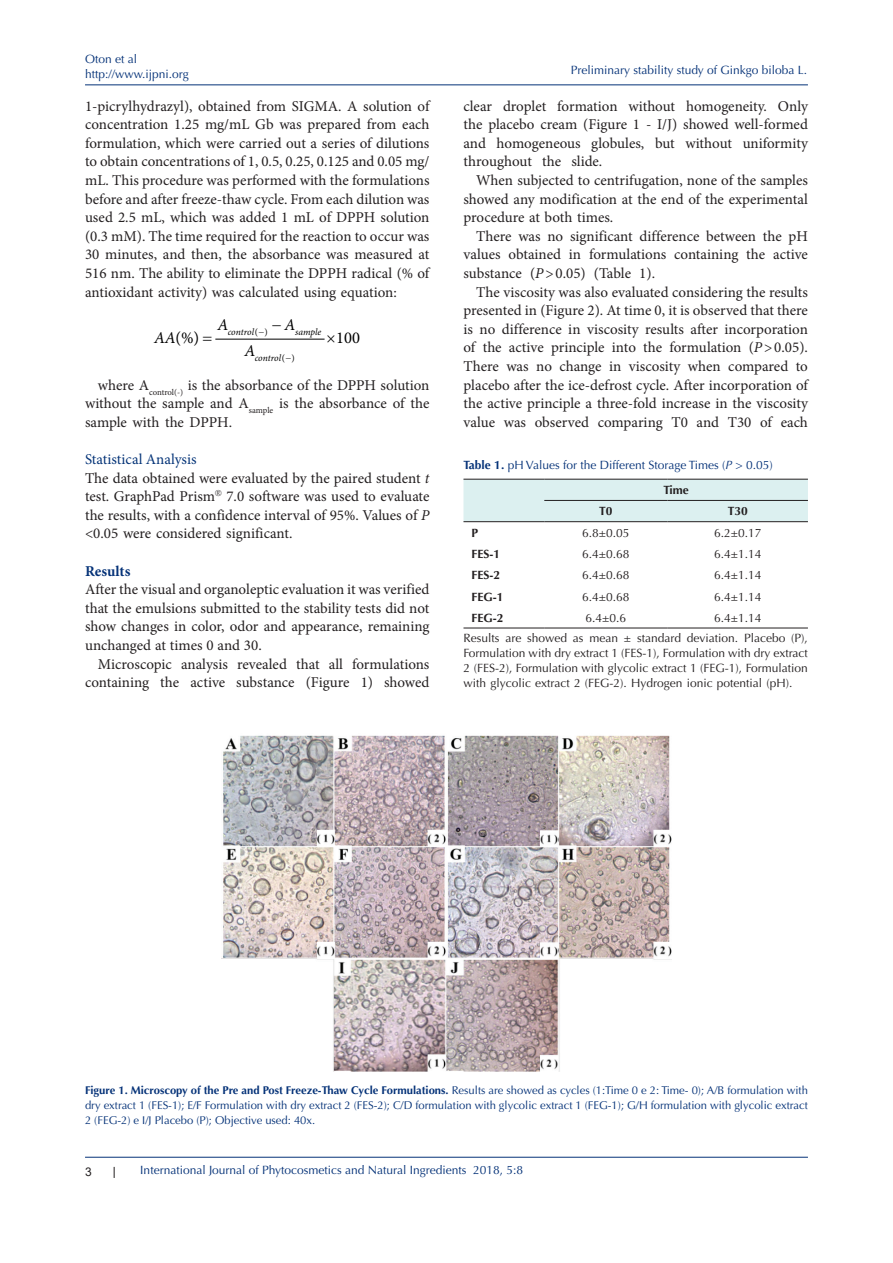
<style>
.page{position:relative;width:893px;height:1263px;background:#fff}
.page>*{position:absolute;margin:0;border:0;box-sizing:border-box;transform-origin:0 0}
.t1{font:16.5px "Minion Pro";color:#000}
.t2{font:italic 16.5px "Minion Pro";color:#000}
.heading_3{font:15px/18.6px "Minion Pro";color:#231f20;text-align:justify}
.t3{font:15px "Minion Pro";color:#053478}
.heading_3-2{font:700 15px "Minion Pro";color:#053278}
.t4{font:12px/15px "Optima LT Std";color:#231f20;text-align:justify}
.t5{font:12px/15px "Optima LT Std";color:#053278}
.t6{font:700 12px "Optima LT Std";color:#231f20}
.t7{font:12px "Arial";color:#231f20}
.t8{font:11.25px/15px "Optima LT Std";color:#053278;text-align:justify}
.t9{font:italic 9.6px "Minion Pro";letter-spacing:-.005em;color:#000}
.s1{font-style:normal}
.s2{font-style:italic}
.s3{font-weight:700}
</style>
<div class="page">
<hr style="left:85px;top:1157px;width:723px;height:1px;background:#053278">
<hr style="left:85px;top:85px;width:723px;height:1px;background:#053278">
<hr style="left:216px;top:339px;width:108px;height:1px;background:#000">
<div style="left:463px;top:480px;width:345px;height:41px;background:#dcf0f0"></div>
<hr style="left:463px;top:479px;width:81px;height:1px;background:#231f20">
<hr style="left:544px;top:479px;width:124px;height:1px;background:#231f20">
<hr style="left:668px;top:479px;width:140px;height:1px;background:#231f20">
<hr style="left:544px;top:500px;width:124px;height:1px;background:#231f20">
<hr style="left:668px;top:500px;width:140px;height:1px;background:#231f20">
<hr style="left:463px;top:521px;width:81px;height:1px;background:#231f20">
<hr style="left:544px;top:521px;width:124px;height:1px;background:#231f20">
<hr style="left:668px;top:521px;width:140px;height:1px;background:#231f20">
<hr style="left:463px;top:628px;width:81px;height:1px;background:#231f20">
<hr style="left:544px;top:628px;width:124px;height:1px;background:#231f20">
<hr style="left:668px;top:628px;width:140px;height:1px;background:#231f20">
<img style="left:221px;top:735px;width:451px;height:336px">
<p class="t5" style="left:85px;top:51px;width:105px">Oton et al http://www.ijpni.org</p>
<p class="t5" style="left:571px;top:62px;width:238px">Preliminary stability study of Ginkgo biloba L.</p>
<p class="heading_3" style="left:85px;top:97px;width:346px">1-picrylhydrazyl), obtained from SIGMA. A solution of concentration 1.25 mg/mL Gb was prepared from each formulation, which were carried out a series of dilutions to obtain concentrations of 1, 0.5, 0.25, 0.125 and 0.05 mg/ mL. This procedure was performed with the formulations before and after freeze-thaw cycle. From each dilution was used 2.5 mL, which was added 1 mL of DPPH solution (0.3 mM). The time required for the reaction to occur was 30 minutes, and then, the absorbance was measured at 516 nm. The ability to eliminate the DPPH radical (% of antioxidant activity) was calculated using equation:</p>
<p class="t9" style="left:228px;top:325px;width:42px">control<span class="s1">( )</span></p>
<p class="t9" style="left:255px;top:351px;width:42px">control<span class="s1">( )</span></p>
<p class="heading_3" style="left:463px;top:97px;width:346px">clear droplet formation without homogeneity. Only the placebo cream (Figure 1 - I/J) showed well-formed and homogeneous globules, but without uniformity throughout the slide.</p>
<p class="heading_3" style="left:463px;top:171px;width:346px;text-indent:13px">When subjected to centrifugation, none of the samples showed any modification at the end of the experimental procedure at both times.</p>
<p class="heading_3" style="left:463px;top:227px;width:346px;text-indent:13px">There was no significant difference between the pH values obtained in formulations containing the active substance (<span class="s2">P</span>&gt;0.05) (Table 1).</p>
<p class="heading_3" style="left:463px;top:283px;width:346px;text-indent:13px">The viscosity was also evaluated considering the results presented in (Figure 2). At time 0, it is observed that there is no difference in viscosity results after incorporation of the active principle into the formulation (<span class="s2">P</span>&gt;0.05).<br>There was no change in viscosity when compared to placebo after the ice-defrost cycle. After incorporation of the active principle a three-fold increase in the viscosity value was observed comparing T0 and T30 of each</p>
<p class="t2" style="left:217px;top:314px;width:12px">A</p>
<p class="t2" style="left:272px;top:314px;width:25px">−A</p>
<p class="t2" style="left:244px;top:340px;width:12px">A</p>
<p class="heading_3" style="left:85px;top:376px;width:346px;text-indent:13px">where A<sub>control(-)</sub> is the absorbance of the DPPH solution without the sample and A<sub>sample</sub> is the absorbance of the sample with the DPPH.</p>
<p class="t3" style="left:85px;top:449px;width:113px">Statistical Analysis</p>
<p class="heading_3" style="left:85px;top:469px;width:346px">The data obtained were evaluated by the paired student <span class="s2">t </span>test. GraphPad Prism<sup>®</sup> 7.0 software was used to evaluate the results, with a confidence interval of 95%. Values of <span class="s2">P </span>&lt;0.05 were considered significant.</p>
<p class="heading_3-2" style="left:85px;top:560px;width:47px">Results</p>
<p class="heading_3" style="left:85px;top:580px;width:346px">After the visual and organoleptic evaluation it was verified that the emulsions submitted to the stability tests did not show changes in color, odor and appearance, remaining unchanged at times 0 and 30.</p>
<p class="heading_3" style="left:85px;top:655px;width:346px;text-align:right">Microscopic analysis revealed that all formulations containing the active substance (Figure 1) showed</p>
<p class="t9" style="left:295px;top:325px;width:28px">sample</p>
<p class="t1" style="left:154px;top:327px;width:47px"><span class="s2">AA</span>(%)</p>
<p class="t1" style="left:336px;top:327px;width:25px">100</p>
<p class="t5" style="left:463px;top:457px;width:311px"><span class="s3">Table 1.</span> pH Values for the Different Storage Times (<span class="s2">P</span> &gt; 0.05)</p>
<p class="t6" style="left:663px;top:483px;width:27px">Time</p>
<p class="t6" style="left:599px;top:504px;width:15px">T0</p>
<p class="t6" style="left:728px;top:504px;width:22px">T30</p>
<p class="t6" style="left:472px;top:526px;width:8px">P</p>
<p class="t4" style="left:582px;top:525px;width:49px">6.8±0.05</p>
<p class="t4" style="left:714px;top:525px;width:49px">6.2±0.17</p>
<p class="t6" style="left:472px;top:547px;width:30px">FES-1</p>
<p class="t4" style="left:582px;top:547px;width:49px">6.4±0.68</p>
<p class="t4" style="left:714px;top:547px;width:49px">6.4±1.14</p>
<p class="t6" style="left:472px;top:568px;width:30px">FES-2</p>
<p class="t4" style="left:582px;top:568px;width:49px">6.4±0.68</p>
<p class="t4" style="left:714px;top:568px;width:49px">6.4±1.14</p>
<p class="t6" style="left:472px;top:589px;width:34px">FEG-1</p>
<p class="t4" style="left:582px;top:589px;width:49px">6.4±0.68</p>
<p class="t4" style="left:714px;top:589px;width:49px">6.4±1.14</p>
<p class="t6" style="left:472px;top:610px;width:34px">FEG-2</p>
<p class="t4" style="left:586px;top:610px;width:42px">6.4±0.6</p>
<p class="t4" style="left:714px;top:610px;width:49px">6.4±1.14</p>
<p class="t4" style="left:463px;top:630px;width:346px">Results are showed as mean ± standard deviation. Placebo (P), Formulation with dry extract 1 (FES-1), Formulation with dry extract 2 (FES-2), Formulation with glycolic extract 1 (FEG-1), Formulation with glycolic extract 2 (FEG-2). Hydrogen ionic potential (pH).</p>
<p class="t8" style="left:85px;top:1083px;width:724px"><span class="s3">Figure 1. Microscopy of the Pre and Post Freeze-Thaw Cycle Formulations.</span> Results are showed as cycles (1:Time 0 e 2: Time- 0); A/B formulation with dry extract 1 (FES-1); E/F Formulation with dry extract 2 (FES-2); C/D formulation with glycolic extract 1 (FEG-1); G/H formulation with glycolic extract 2 (FEG-2) e I/J Placebo (P); Objective used: 40x.</p>
<p class="t7" style="left:85px;top:1163px;width:8px">3</p>
<p class="t5" style="left:140px;top:1163px;width:384px">International Journal of Phytocosmetics and Natural Ingredients 2018, 5:8</p>
</div>
